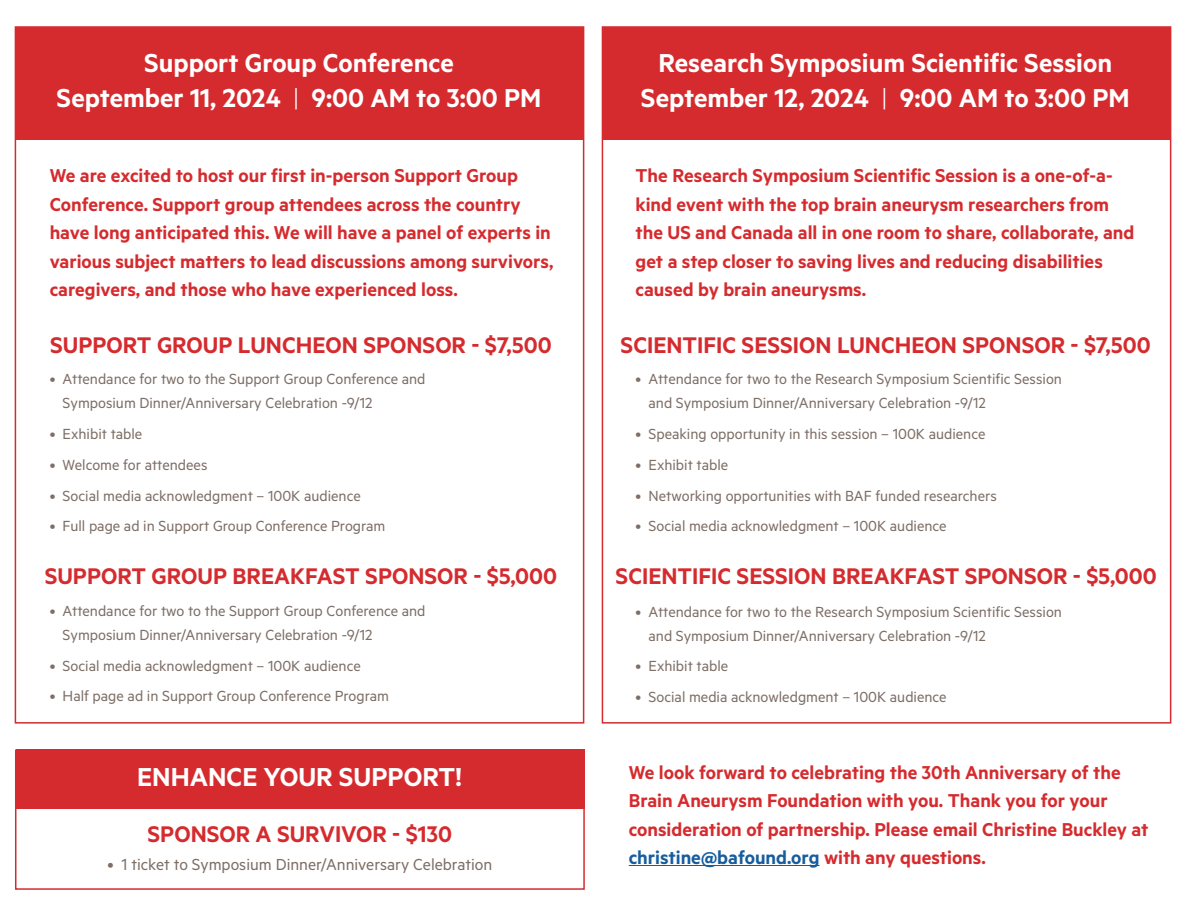
<style>
.page{position:relative;width:1188px;height:918px;background:#fff}
.page>*{position:absolute;margin:0;border:0;box-sizing:border-box;transform-origin:0 0}
.t1{font:600 29.25px "Metric";color:#fff}
.t2{font:600 25.5px "Metric";color:#d52b2e}
.t3{font:600 21px/28.5px "Metric";color:#d52b2e}
.t4{font:18px "Metric";color:#7d6e66}
.t5{font:16.5px/24px "Metric";color:#7d6e66}
.s1{font-weight:300}
.s2{color:#175d9e}
</style>
<div class="page">
<div style="left:15px;top:27px;width:569px;height:112px;background:#d52b2e"></div>
<div style="left:16px;top:750px;width:569px;height:59px;background:#d52b2e"></div>
<div style="left:602px;top:27px;width:569px;height:112px;background:#d52b2e"></div>
<div style="left:15px;top:750px;width:570px;height:140px;border:2px solid #d52b2e"></div>
<hr style="left:629px;top:865px;width:191px;height:1px;background:#175d9e">
<p class="t1" style="left:144px;top:46px;width:311px">Support Group Conference</p>
<p class="t1" style="left:57px;top:81px;width:486px">September 11, 2024 <span class="s1">|</span> 9:00 AM to 3:00 PM</p>
<p class="t1" style="left:658px;top:46px;width:455px">Research Symposium Scientific Session</p>
<p class="t1" style="left:641px;top:81px;width:490px">September 12, 2024 <span class="s1">|</span> 9:00 AM to 3:00 PM</p>
<p class="t3" style="left:50px;top:161px;width:505px">We are excited to host our first in-person Support Group Conference. Support group attendees across the country have long anticipated this. We will have a panel of experts in various subject matters to lead discussions among survivors, caregivers, and those who have experienced loss.</p>
<p class="t3" style="left:636px;top:161px;width:500px">The Research Symposium Scientific Session is a one-of-a&shy;kind event with the top brain aneurysm researchers from the US and Canada all in one room to share, collaborate, and get a step closer to saving lives and reducing disabilities caused by brain aneurysms.</p>
<p class="t2" style="left:50px;top:330px;width:503px">SUPPORT GROUP LUNCHEON SPONSOR - $7,500</p>
<p class="t2" style="left:621px;top:330px;width:532px">SCIENTIFIC SESSION LUNCHEON SPONSOR - $7,500</p>
<p class="t5" style="left:63px;top:367px;width:364px;text-indent:-13px">• Attendance for two to the Support Group Conference and<br>Symposium Dinner/Anniversary Celebration -9/12</p>
<p class="t5" style="left:50px;top:422px;width:94px">• Exhibit table</p>
<p class="t5" style="left:50px;top:452px;width:159px">• Welcome for attendees</p>
<p class="t5" style="left:50px;top:483px;width:313px">• Social media acknowledgment – 100K audience</p>
<p class="t5" style="left:50px;top:514px;width:337px">• Full page ad in Support Group Conference Program</p>
<p class="t5" style="left:649px;top:367px;width:415px;text-indent:-13px">• Attendance for two to the Research Symposium Scientific Session and Symposium Dinner/Anniversary Celebration -9/12</p>
<p class="t5" style="left:636px;top:422px;width:351px">• Speaking opportunity in this session – 100K audience</p>
<p class="t5" style="left:636px;top:452px;width:94px">• Exhibit table</p>
<p class="t5" style="left:636px;top:483px;width:363px">• Networking opportunities with BAF funded researchers</p>
<p class="t5" style="left:636px;top:514px;width:313px">• Social media acknowledgment – 100K audience</p>
<p class="t2" style="left:45px;top:560px;width:514px">SUPPORT GROUP BREAKFAST SPONSOR - $5,000</p>
<p class="t2" style="left:616px;top:560px;width:543px">SCIENTIFIC SESSION BREAKFAST SPONSOR - $5,000</p>
<p class="t5" style="left:63px;top:598px;width:364px;text-indent:-13px">• Attendance for two to the Support Group Conference and<br>Symposium Dinner/Anniversary Celebration -9/12</p>
<p class="t5" style="left:50px;top:653px;width:313px">• Social media acknowledgment – 100K audience</p>
<p class="t5" style="left:50px;top:684px;width:341px">• Half page ad in Support Group Conference Program</p>
<p class="t1" style="left:137px;top:759px;width:326px">ENHANCE YOUR SUPPORT!</p>
<p class="t2" style="left:148px;top:819px;width:306px">SPONSOR A SURVIVOR - $130</p>
<p class="t4" style="left:107px;top:853px;width:386px">• 1 ticket to Symposium Dinner/Anniversary Celebration</p>
<p class="t5" style="left:649px;top:599px;width:415px;text-indent:-13px">• Attendance for two to the Research Symposium Scientific Session and Symposium Dinner/Anniversary Celebration -9/12</p>
<p class="t5" style="left:636px;top:654px;width:94px">• Exhibit table</p>
<p class="t5" style="left:636px;top:685px;width:313px">• Social media acknowledgment – 100K audience</p>
<p class="t3" style="left:629px;top:757px;width:521px">We look forward to celebrating the 30th Anniversary of the Brain Aneurysm Foundation with you. Thank you for your consideration of partnership. Please email Christine Buckley at <span class="s2">christine@bafound.org</span> with any questions.</p>
</div>
